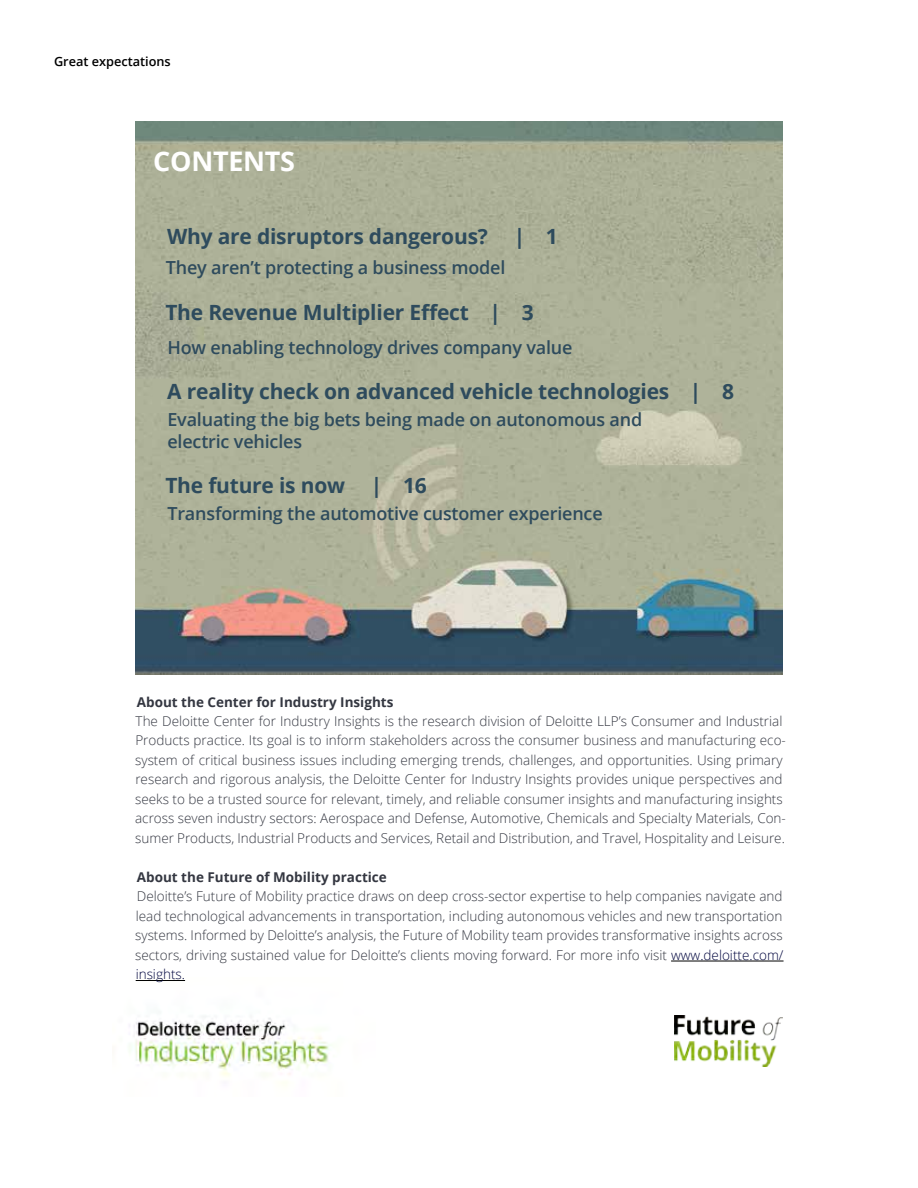
<style>
.page{position:relative;width:918px;height:1188px;background:#fff}
.page>*{position:absolute;margin:0;border:0;box-sizing:border-box;transform-origin:0 0}
.t1{font:700 27px "Open Sans";letter-spacing:-.01em;color:#fff}
.t2{font:700 21px "Open Sans";letter-spacing:-.01em;color:#2e4b5d}
.t3{font:600 18px/21.6px "Open Sans";letter-spacing:-.01em;color:#2e4b5d}
.t4{font:300 13.5px/19.5px "Open Sans";color:#343741}
.t5{font:700 13.5px "Open Sans";color:#343741}
.t6{font:600 12.75px "Open Sans";color:#000}
.s1{color:#00053e}
</style>
<div class="page">
<img style="left:135px;top:122px;width:648px;height:553px">
<img style="left:675px;top:1016px;width:108px;height:51px">
<img style="left:129px;top:980px;width:202px;height:104px">
<hr style="left:671px;top:961px;width:113px;height:1px;background:#000">
<hr style="left:136px;top:980px;width:49px;height:1px;background:#000">
<p class="t6" style="left:54px;top:53px;width:118px">Great expectations</p>
<h1 class="t1" style="left:153px;top:142px;width:143px">CONTENTS</h1>
<h2 class="t2" style="left:167px;top:221px;width:392px">Why are disruptors dangerous? | 1</h2>
<h3 class="t3" style="left:166px;top:257px;width:341px">They aren’t protecting a business model</h3>
<h2 class="t2" style="left:165px;top:297px;width:370px">The Revenue Multiplier Effect | 3</h2>
<h3 class="t3" style="left:167px;top:336px;width:407px">How enabling technology drives company value</h3>
<h2 class="t2" style="left:167px;top:377px;width:568px">A reality check on advanced vehicle technologies | 8</h2>
<h3 class="t3" style="left:167px;top:408px;width:476px">Evaluating the big bets being made on autonomous and electric vehicles</h3>
<h2 class="t2" style="left:165px;top:471px;width:263px">The future is now | 16</h2>
<h3 class="t3" style="left:167px;top:502px;width:437px">Transforming the automotive customer experience</h3>
<p class="t5" style="left:137px;top:692px;width:258px">About the Center for Industry Insights</p>
<p class="t4" style="left:135px;top:711px;width:652px">The Deloitte Center for Industry Insights is the research division of Deloitte LLP’s Consumer and Industrial Products practice. Its goal is to inform stakeholders across the consumer business and manufacturing eco&shy;system of critical business issues including emerging trends, challenges, and opportunities. Using primary research and rigorous analysis, the Deloitte Center for Industry Insights provides unique perspectives and seeks to be a trusted source for relevant, timely, and reliable consumer insights and manufacturing insights across seven industry sectors: Aerospace and Defense, Automotive, Chemicals and Specialty Materials, Con&shy;sumer Products, Industrial Products and Services, Retail and Distribution, and Travel, Hospitality and Leisure.</p>
<p class="t5" style="left:137px;top:868px;width:252px">About the Future of Mobility practice</p>
<p class="t4" style="left:135px;top:886px;width:650px;text-align:justify">Deloitte’s Future of Mobility practice draws on deep cross-sector expertise to help companies navigate and lead technological advancements in transportation, including autonomous vehicles and new transportation systems. Informed by Deloitte’s analysis, the Future of Mobility team provides transformative insights across sectors, driving sustained value for Deloitte’s clients moving forward. For more info visit <span class="s1">www.deloitte.com/ insights.</span></p>
</div>
